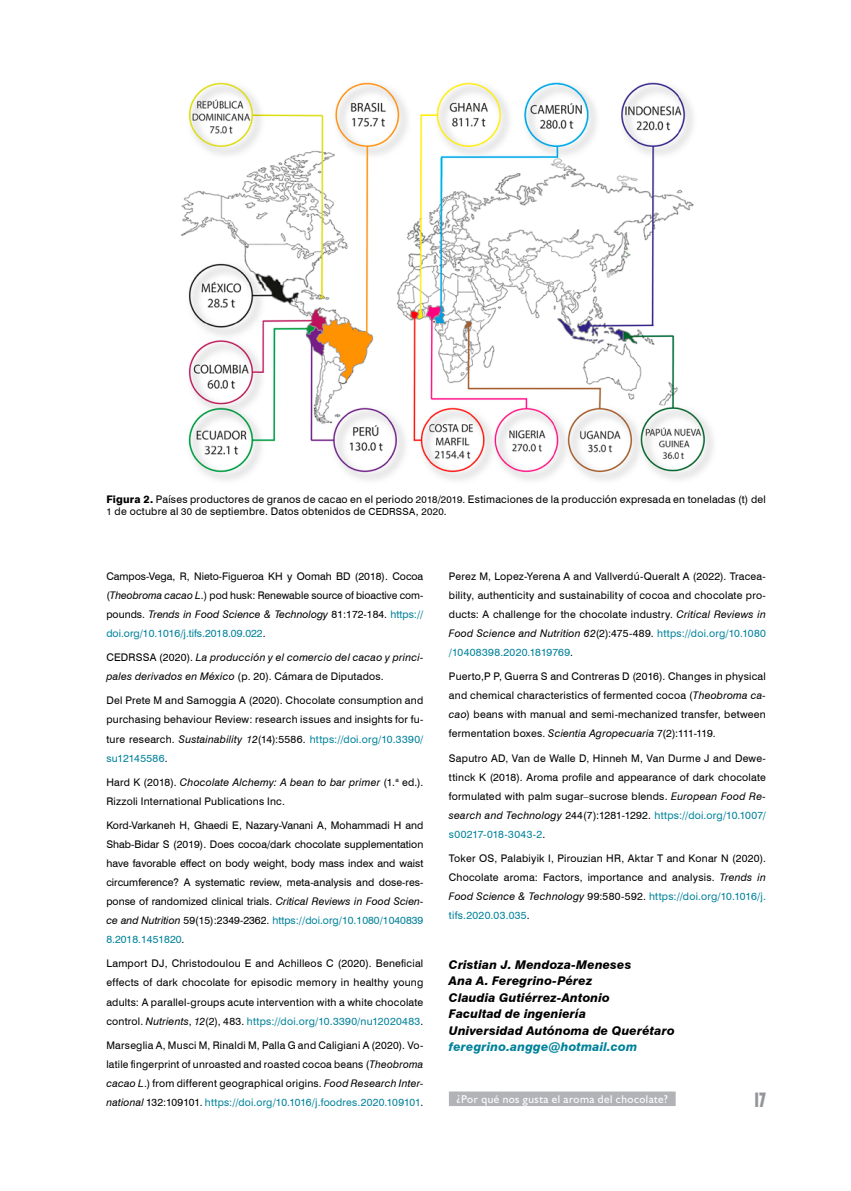
<style>
.page{position:relative;width:851px;height:1191px;background:#fff}
.page>*{position:absolute;margin:0;border:0;box-sizing:border-box;transform-origin:0 0}
.t1{font:700 condensed 21px "Humanist 521 BT Xtra";color:#939598;scale:.75 1}
.t2{font:italic 800 12px/16.5px "Swiss 721 BT";letter-spacing:.01em;color:#000}
.t3{font:italic 800 12px "Swiss 721 BT";letter-spacing:.01em;color:#00829b}
.t4{font:11.25px "Humanist 521 BT";letter-spacing:.045em;color:#fff}
.t5{font:10.5px/19px "Swiss 721 BT";letter-spacing:.02em;color:#000;text-align:justify}
.t6{font:italic 10.5px/19px "Swiss 721 BT";letter-spacing:.02em;color:#000}
.s1{font-weight:800}
.s2{font-size:9.75px}
.s3{font-style:italic}
.s4{color:#00829b}
.s5{font-style:normal}
</style>
<div class="page">
<div style="left:449px;top:1091px;width:226px;height:15px;background:#b1b3b6"></div>
<img style="left:182px;top:82px;width:531px;height:399px">
<p class="t5" style="left:106px;top:492px;width:661px;line-height:12.6px"><span class="s1">Figura 2.</span> Países productores de granos de cacao en el periodo <span class="s2">2018</span>/<span class="s2">2019</span>. Estimaciones de la producción expresada en toneladas (t) del<br><span class="s2">1</span> de octubre al <span class="s2">30</span> de septiembre. Datos obtenidos de <span class="s2">CEDRSSA</span>, <span class="s2">2020</span>.</p>
<p class="t5" style="left:106px;top:566px;width:318px">Campos-Vega, R, Nieto-Figueroa KH y Oomah BD (2018). Cocoa (<span class="s3">Theobroma cacao L</span>.) pod husk: Renewable source of bioactive com&shy;pounds. <span class="s3">Trends in Food Science &amp; Technology</span> 81:172-184. <span class="s4">https:// doi.org/10.1016/j.tifs.2018.09.022</span>.</p>
<p class="t6" style="left:106px;top:647px;width:318px"><span class="s5">CEDRSSA (2020).</span> La producción y el comercio del cacao y princi&shy;pales derivados en México <span class="s5">(p. 20). Cámara de Diputados.</span></p>
<p class="t5" style="left:106px;top:690px;width:318px">Del Prete M and Samoggia A (2020). Chocolate consumption and purchasing behaviour Review: research issues and insights for fu&shy;ture research. <span class="s3">Sustainability 12</span>(14):5586. <span class="s4">https://doi.org/10.3390/ su12145586</span>.</p>
<p class="t5" style="left:106px;top:772px;width:318px">Hard K (2018). <span class="s3">Chocolate Alchemy: A bean to bar primer</span> (1.<sup>a</sup> ed.).<br>Rizzoli International Publications Inc.</p>
<p class="t5" style="left:106px;top:815px;width:318px">Kord-Varkaneh H, Ghaedi E, Nazary-Vanani A, Mohammadi H and Shab-Bidar S (2019). Does cocoa/dark chocolate supplementation have favorable effect on body weight, body mass index and waist circumference? A systematic review, meta-analysis and dose-res&shy;ponse of randomized clinical trials. <span class="s3">Critical Reviews in Food Scien&shy;ce and Nutrition</span> 59(15):2349-2362. <span class="s4">https://doi.org/10.1080/1040839<br>8.2018.1451820</span>.</p>
<p class="t5" style="left:106px;top:953px;width:318px">Lamport DJ, Christodoulou E and Achilleos C (2020). Beneficial effects of dark chocolate for episodic memory in healthy young adults: A parallel-groups acute intervention with a white chocolate control. <span class="s3">Nutrients</span>, <span class="s3">12</span>(2), 483. <span class="s4">https://doi.org/10.3390/nu12020483</span>.</p>
<p class="t5" style="left:106px;top:1035px;width:318px">Marseglia A, Musci M, Rinaldi M, Palla G and Caligiani A (2020). Vo&shy;latile fingerprint of unroasted and roasted cocoa beans (<span class="s3">Theobroma cacao L</span>.) from different geographical origins. <span class="s3">Food Research Inter&shy;national</span> 132:109101. <span class="s4">https://doi.org/10.1016/j.foodres.2020.109101</span>.</p>
<p class="t5" style="left:449px;top:566px;width:318px">Perez M, Lopez-Yerena A and Vallverdú-Queralt A (2022). Tracea&shy;bility, authenticity and sustainability of cocoa and chocolate pro&shy;ducts: A challenge for the chocolate industry. <span class="s3">Critical Reviews in Food Science and Nutrition 62</span>(2):475-489. <span class="s4">https://doi.org/10.1080 /10408398.2020.1819769</span>.</p>
<p class="t5" style="left:449px;top:666px;width:318px">Puerto,P P, Guerra S and Contreras D (2016). Changes in physical and chemical characteristics of fermented cocoa (<span class="s3">Theobroma ca&shy;cao</span>) beans with manual and semi-mechanized transfer, between fermentation boxes. <span class="s3">Scientia Agropecuaria</span> 7(2):111-119.</p>
<p class="t5" style="left:449px;top:748px;width:318px">Saputro AD, Van de Walle D, Hinneh M, Van Durme J and Dewe&shy;ttinck K (2018). Aroma profile and appearance of dark chocolate formulated with palm sugar–sucrose blends. <span class="s3">European Food Re&shy;search and Technology</span> 244(7):1281-1292. <span class="s4">https://doi.org/10.1007/ s00217-018-3043-2</span>.</p>
<p class="t5" style="left:449px;top:848px;width:318px">Toker OS, Palabiyik I, Pirouzian HR, Aktar T and Konar N (2020).<br>Chocolate aroma: Factors, importance and analysis. <span class="s3">Trends in Food Science &amp; Technology</span> 99:580-592. <span class="s4">https://doi.org/10.1016/j. tifs.2020.03.035</span>.</p>
<p class="t2" style="left:449px;top:956px;width:227px">Cristian J. Mendoza-Meneses<br>Ana A. Feregrino-Pérez<br>Claudia Gutiérrez-Antonio<br>Facultad de ingeniería<br>Universidad Autónoma de Querétaro</p>
<p class="t3" style="left:449px;top:1039px;width:190px">feregrino.angge@hotmail.com</p>
<p class="t4" style="left:457px;top:1092px;width:212px">¿Por qué nos gusta el aroma del chocolate?</p>
<h1 class="t1" style="left:754px;top:1086px;width:17px">17</h1>
</div>
